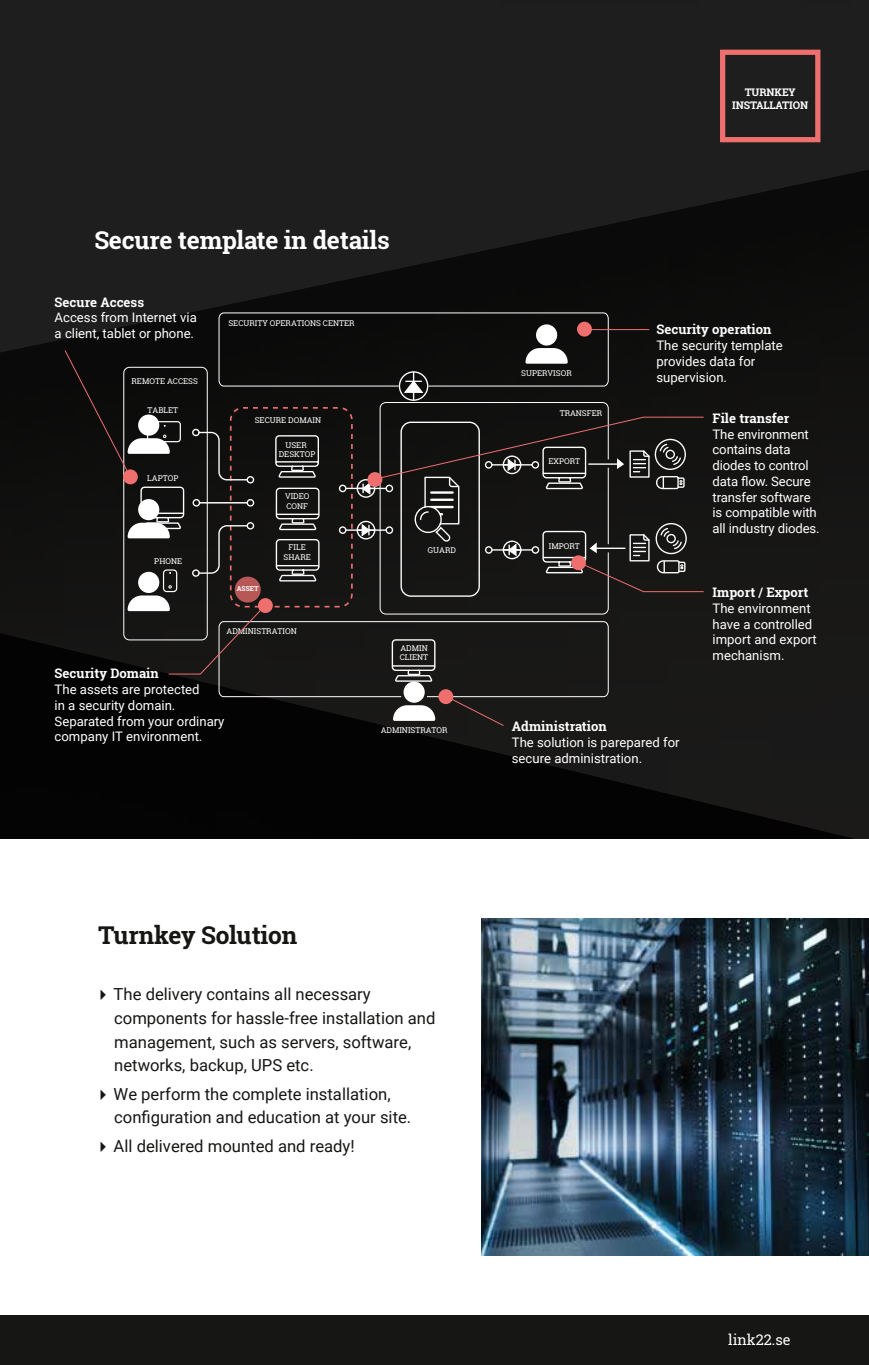
<style>
.page{position:relative;width:869px;height:1365px;background:#fff}
.page>*{position:absolute;margin:0;border:0;box-sizing:border-box;transform-origin:0 0}
.t1{font:700 24.5px "Roboto Slab";letter-spacing:-.01em;color:#fff}
.t2{font:700 24.5px "Roboto Slab";letter-spacing:-.01em;color:#161614}
.t3{font:16.62px/23.6px "Roboto";color:#161614}
.t4{font:14.53px "Roboto Slab";color:#fff}
.t5{font:13.12px/15.8px "Roboto";color:#fff}
.t6{font:700 13.12px "Roboto Slab";color:#fff}
.t7{font:700 10.5px/12.6px "Roboto Slab";letter-spacing:-.01em;color:#fff;text-align:center}
.t8{font:7.88px/9.5px "Roboto Slab";color:#fff;text-align:center}
.t9{font:700 6.83px "Roboto Slab";color:#fff}
</style>
<div class="page">
<svg style="left:0;top:705px;width:868px;height:133px;background:#0a0909"></svg>
<svg style="left:0;top:622px;width:868px;height:83px;background:#141313"></svg>
<img style="left:0;top:49px;width:868px;height:573px">
<div style="left:0;top:0;width:868px;height:49px;background:#1d1e1d"></div>
<div style="left:0;top:1315px;width:868px;height:49px;background:#161614"></div>
<div style="left:719px;top:50px;width:101px;height:92px;border:5px solid #ee6f6e"></div>
<svg style="left:64px;top:312px;width:640px;height:414px;background:#201f1e"></svg>
<img style="left:481px;top:918px;width:387px;height:337px">
<h1 class="t1" style="left:94px;top:223px;width:297px">Secure template in details</h1>
<p class="t7" style="left:731px;top:86px;width:77px">TURNKEY<br>INSTALLATION</p>
<p class="t6" style="left:55px;top:293px;width:91px">Secure Access</p>
<p class="t5" style="left:55px;top:309px;width:144px">Access from Internet via a client, tablet or phone.</p>
<p class="t6" style="left:656px;top:320px;width:116px">Security operation</p>
<p class="t5" style="left:656px;top:337px;width:128px">The security template provides data for supervision.</p>
<p class="t6" style="left:712px;top:409px;width:78px">File transfer</p>
<p class="t5" style="left:712px;top:425px;width:108px">The environment contains data diodes to control data flow. Secure transfer software is compatible with all industry diodes.</p>
<p class="t8" style="left:228px;top:318px;width:128px">SECURITY OPERATIONS CENTER</p>
<p class="t8" style="left:521px;top:368px;width:52px">SUPERVISOR</p>
<p class="t8" style="left:131px;top:376px;width:68px">REMOTE ACCESS</p>
<p class="t8" style="left:147px;top:406px;width:32px">TABLET</p>
<p class="t8" style="left:559px;top:408px;width:44px">TRANSFER</p>
<p class="t8" style="left:255px;top:415px;width:68px">SECURE DOMAIN</p>
<p class="t8" style="left:278px;top:440px;width:38px">USER<br>DESKTOP</p>
<p class="t8" style="left:548px;top:456px;width:33px">EXPORT</p>
<p class="t8" style="left:147px;top:473px;width:33px">LAPTOP</p>
<p class="t8" style="left:285px;top:491px;width:26px;text-align:left">VIDEO<br>CONF</p>
<p class="t8" style="left:154px;top:556px;width:29px">PHONE</p>
<p class="t9" style="left:236px;top:584px;width:24px">ASSET</p>
<p class="t8" style="left:283px;top:542px;width:29px">FILE<br>SHARE</p>
<p class="t8" style="left:226px;top:626px;width:72px">ADMINISTRATION</p>
<p class="t6" style="left:55px;top:664px;width:106px">Security Domain</p>
<p class="t5" style="left:55px;top:681px;width:171px">The assets are protected<br>in a security domain.<br>Separated from your ordinary company IT environment.</p>
<p class="t8" style="left:427px;top:545px;width:30px">GUARD</p>
<p class="t8" style="left:399px;top:643px;width:30px;text-align:left">ADMIN<br>CLIENT</p>
<p class="t8" style="left:380px;top:725px;width:68px">ADMINISTRATOR</p>
<p class="t8" style="left:548px;top:541px;width:32px">IMPORT</p>
<p class="t6" style="left:511px;top:717px;width:96px">Administration</p>
<p class="t5" style="left:511px;top:733px;width:169px">The solution is parepared for secure administration.</p>
<p class="t6" style="left:712px;top:583px;width:97px">Import / Export</p>
<p class="t5" style="left:712px;top:599px;width:106px">The environment have a controlled import and export mechanism.</p>
<h1 class="t2" style="left:98px;top:918px;width:201px">Turnkey Solution</h1>
<p class="t3" style="left:114px;top:981px;width:323px;text-indent:-20px">✔ The delivery contains all necessary components for hassle-free installation and management, such as servers, software, networks, backup, UPS etc.</p>
<p class="t3" style="left:114px;top:1081px;width:298px;text-indent:-20px">✔ We perform the complete installation, configuration and education at your site.</p>
<p class="t3" style="left:94px;top:1133px;width:262px">✔ All delivered mounted and ready!</p>
<p class="t4" style="left:727px;top:1329px;width:64px">link22.se</p>
</div>
